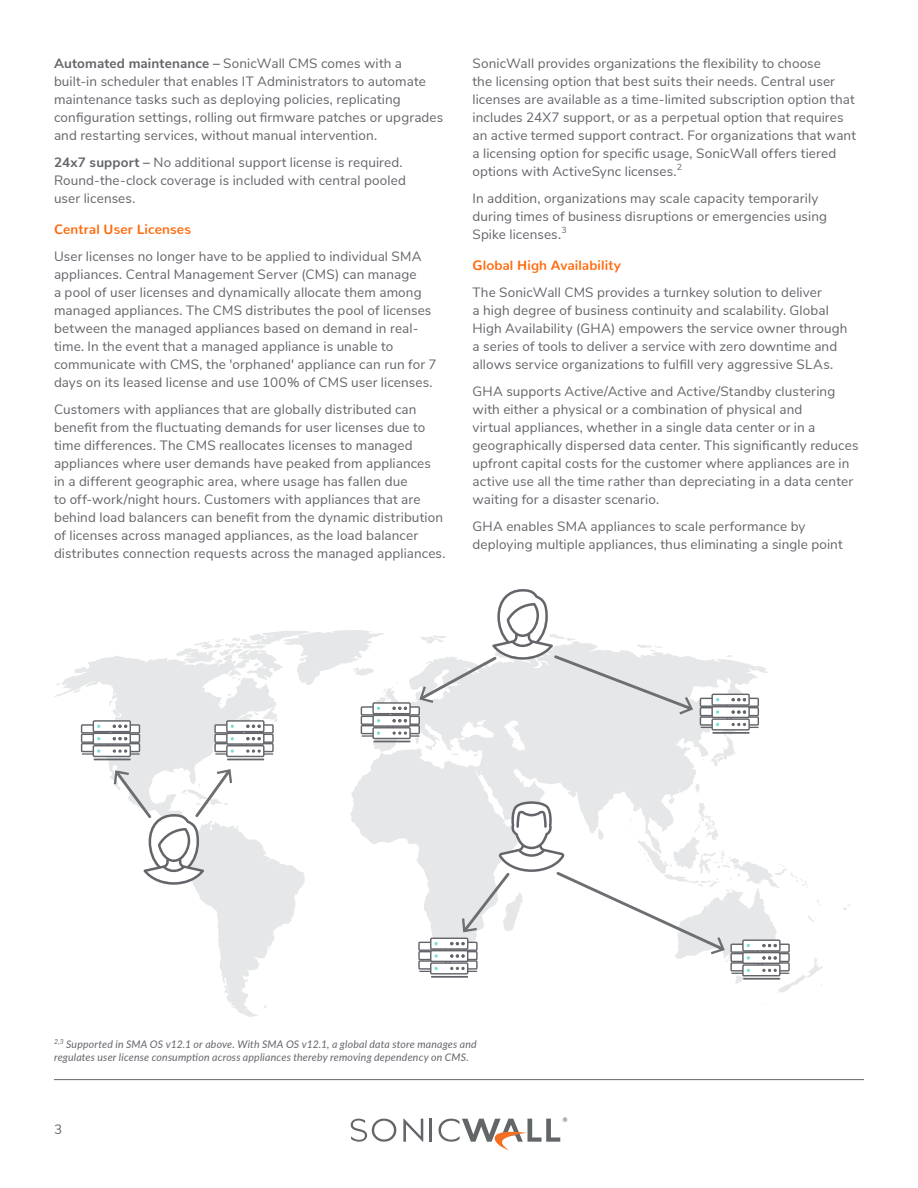
<style>
.page{position:relative;width:918px;height:1188px;background:#fff}
.page>*{position:absolute;margin:0;border:0;box-sizing:border-box;transform-origin:0 0}
.Body_Copy{font:13.5px/18px "Nunito Sans";letter-spacing:.01em;color:#63656a}
.Section_Heading_2_Su{font:700 13.5px "Nunito";letter-spacing:.015em;color:#ff6b0d}
.t1{font:italic 10.5px/12.6px "Lato";letter-spacing:.02em;color:#63656a}
.s1{font-weight:700}
</style>
<div class="page">
<hr style="left:54px;top:1079px;width:810px;height:1px;background:#63656a">
<svg style="left:403px;top:1119px;width:20px;height:23px"></svg>
<hr style="left:429px;top:1119px;width:2px;height:23px;background:#636669">
<svg style="left:351px;top:1119px;width:45px;height:23px"></svg>
<svg style="left:439px;top:1118px;width:128px;height:32px"></svg>
<svg style="left:843px;top:904px;width:8px;height:6px"></svg>
<svg style="left:350px;top:658px;width:418px;height:206px;fill:#e6e7e8"></svg>
<svg style="left:54px;top:656px;width:251px;height:361px"></svg>
<svg style="left:263px;top:1005px;width:4px;height:3px"></svg>
<div style="left:700px;top:716px;width:28px;height:10px;border:1px solid #63656a"></div>
<div style="left:700px;top:707px;width:28px;height:9px;border:1px solid #63656a"></div>
<div style="left:700px;top:698px;width:28px;height:9px;border:1px solid #63656a"></div>
<div style="left:712px;top:694px;width:37px;height:11px;background:#fff"></div>
<div style="left:711px;top:694px;width:39px;height:12px;border:1px solid #63656a"></div>
<svg style="left:701px;top:698px;width:58px;height:69px"></svg>
<div style="left:418px;top:960px;width:29px;height:10px;border:1px solid #63656a"></div>
<div style="left:418px;top:951px;width:29px;height:9px;border:1px solid #63656a"></div>
<div style="left:418px;top:942px;width:29px;height:9px;border:1px solid #63656a"></div>
<div style="left:112px;top:744px;width:27px;height:8px;background:#fff"></div>
<div style="left:112px;top:743px;width:28px;height:9px;border:1px solid #63656a"></div>
<div style="left:112px;top:734px;width:27px;height:8px;background:#fff"></div>
<div style="left:112px;top:734px;width:28px;height:9px;border:1px solid #63656a"></div>
<div style="left:112px;top:725px;width:27px;height:8px;background:#fff"></div>
<div style="left:112px;top:724px;width:28px;height:10px;border:1px solid #63656a"></div>
<div style="left:82px;top:744px;width:27px;height:8px;background:#fff"></div>
<div style="left:81px;top:743px;width:28px;height:9px;border:1px solid #63656a"></div>
<div style="left:82px;top:734px;width:27px;height:8px;background:#fff"></div>
<div style="left:81px;top:734px;width:28px;height:9px;border:1px solid #63656a"></div>
<div style="left:82px;top:725px;width:27px;height:8px;background:#fff"></div>
<div style="left:81px;top:724px;width:28px;height:10px;border:1px solid #63656a"></div>
<div style="left:93px;top:746px;width:37px;height:10px;background:#fff"></div>
<div style="left:93px;top:745px;width:38px;height:12px;border:1px solid #63656a"></div>
<svg style="left:82px;top:749px;width:58px;height:11px"></svg>
<div style="left:93px;top:733px;width:37px;height:11px;background:#fff"></div>
<div style="left:93px;top:733px;width:38px;height:12px;border:1px solid #63656a"></div>
<svg style="left:113px;top:737px;width:14px;height:3px"></svg>
<div style="left:93px;top:721px;width:37px;height:11px;background:#fff"></div>
<div style="left:93px;top:720px;width:38px;height:12px;border:1px solid #63656a"></div>
<svg style="left:113px;top:725px;width:14px;height:3px"></svg>
<svg style="left:419px;top:783px;width:404px;height:211px"></svg>
<svg style="left:113px;top:767px;width:125px;height:118px"></svg>
<svg style="left:175px;top:589px;width:519px;height:171px"></svg>
<p class="Body_Copy" style="left:54px;top:53px;width:391px"><span class="s1">Automated maintenance –</span> SonicWall CMS comes with a built-in scheduler that enables IT Administrators to automate maintenance tasks such as deploying policies, replicating configuration settings, rolling out firmware patches or upgrades and restarting services, without manual intervention.</p>
<p class="Body_Copy" style="left:54px;top:152px;width:353px"><span class="s1">24x7 support –</span> No additional support license is required.<br>Round-the-clock coverage is included with central pooled user licenses.</p>
<p class="Section_Heading_2_Su" style="left:54px;top:217px;width:138px">Central User Licenses</p>
<p class="Body_Copy" style="left:54px;top:247px;width:384px">User licenses no longer have to be applied to individual SMA appliances. Central Management Server (CMS) can manage<br>a pool of user licenses and dynamically allocate them among managed appliances. The CMS distributes the pool of licenses between the managed appliances based on demand in real&shy;time. In the event that a managed appliance is unable to communicate with CMS, the 'orphaned' appliance can run for 7 days on its leased license and use 100% of CMS user licenses.</p>
<p class="Body_Copy" style="left:54px;top:400px;width:393px">Customers with appliances that are globally distributed can benefit from the fluctuating demands for user licenses due to time differences. The CMS reallocates licenses to managed appliances where user demands have peaked from appliances<br>in a different geographic area, where usage has fallen due<br>to off-work/night hours. Customers with appliances that are behind load balancers can benefit from the dynamic distribution of licenses across managed appliances, as the load balancer distributes connection requests across the managed appliances.</p>
<p class="Body_Copy" style="left:472px;top:53px;width:385px">SonicWall provides organizations the flexibility to choose<br>the licensing option that best suits their needs. Central user licenses are available as a time-limited subscription option that includes 24X7 support, or as a perpetual option that requires an active termed support contract. For organizations that want a licensing option for specific usage, SonicWall offers tiered options with ActiveSync licenses.<sup>2</sup></p>
<p class="Body_Copy" style="left:472px;top:188px;width:356px">In addition, organizations may scale capacity temporarily during times of business disruptions or emergencies using<br>Spike licenses.<sup>3</sup></p>
<p class="Section_Heading_2_Su" style="left:472px;top:253px;width:150px">Global High Availability</p>
<p class="Body_Copy" style="left:472px;top:283px;width:377px">The SonicWall CMS provides a turnkey solution to deliver<br>a high degree of business continuity and scalability. Global High Availability (GHA) empowers the service owner through a series of tools to deliver a service with zero downtime and allows service organizations to fulfill very aggressive SLAs.</p>
<p class="Body_Copy" style="left:472px;top:382px;width:388px">GHA supports Active/Active and Active/Standby clustering with either a physical or a combination of physical and<br>virtual appliances, whether in a single data center or in a geographically dispersed data center. This significantly reduces upfront capital costs for the customer where appliances are in active use all the time rather than depreciating in a data center waiting for a disaster scenario.</p>
<p class="Body_Copy" style="left:472px;top:517px;width:372px">GHA enables SMA appliances to scale performance by deploying multiple appliances, thus eliminating a single point</p>
<p class="t1" style="left:54px;top:1038px;width:424px"><sup>2,3</sup> Supported in SMA OS v12.1 or above. With SMA OS v12.1, a global data store manages and regulates user license consumption across appliances thereby removing dependency on CMS.</p>
<p class="Body_Copy" style="left:54px;top:1119px;width:10px">3</p>
</div>
